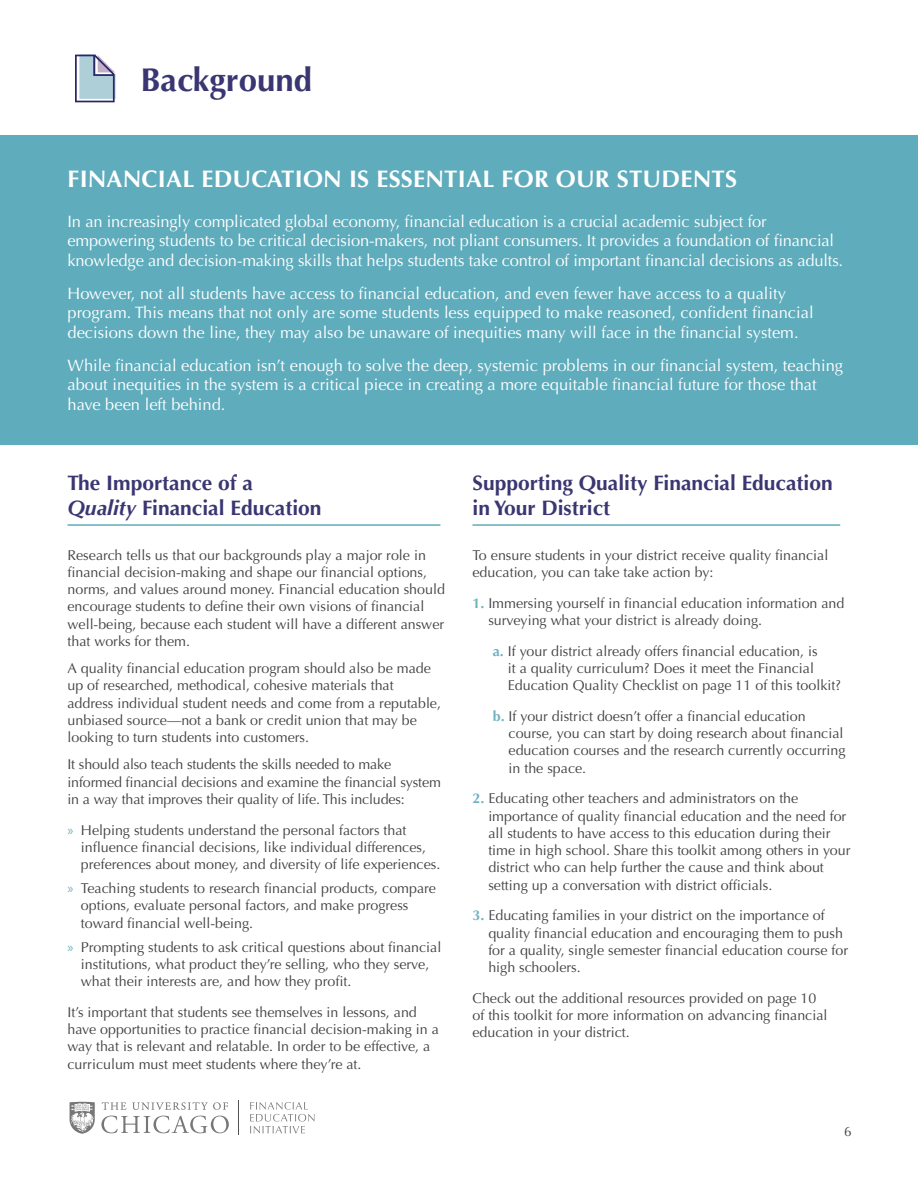
<style>
.page{position:relative;width:918px;height:1188px;background:#fff}
.page>*{position:absolute;margin:0;border:0;box-sizing:border-box;transform-origin:0 0}
.t1{font:700 33px "Optima";color:#3a3671}
.t2{font:700 24px "Optima";letter-spacing:.01em;color:#fff}
.t3{font:700 21px/25.5px "Optima";color:#3a3671}
.t4{font:16.5px/19.5px "Optima";color:#fff}
.t5{font:14.25px/17.2px "Optima";color:#414042}
.t6{font:13.5px "Optima";color:#414042}
.s1{font-style:italic}
.s2{font-family:"Myriad Pro";color:#70b2c1}
.s3{color:#fff}
.s4{font-weight:700;color:#70b2c1}
</style>
<div class="page">
<hr style="left:239px;top:1100px;width:1px;height:35px;background:#515252">
<svg style="left:250px;top:1102px;width:65px;height:31px"></svg>
<svg style="left:70px;top:1102px;width:159px;height:32px"></svg>
<hr style="left:68px;top:524px;width:372px;height:2px;background:#5facbc">
<hr style="left:472px;top:524px;width:368px;height:2px;background:#5facbc">
<div style="left:0;top:135px;width:918px;height:310px;background:#5facbc"></div>
<svg style="left:75px;top:55px;width:41px;height:47px"></svg>
<h1 class="t1" style="left:140px;top:60px;width:173px">Background</h1>
<h2 class="t2" style="left:68px;top:165px;width:671px">FINANCIAL EDUCATION IS ESSENTIAL FOR OUR STUDENTS</h2>
<p class="t4" style="left:68px;top:212px;width:777px">In an increasingly complicated global economy, financial education is a crucial academic subject for empowering students to be critical decision-makers, not pliant consumers. It provides a foundation of financial knowledge and decision-making skills that helps students take control of important financial decisions as adults.</p>
<p class="t4" style="left:68px;top:284px;width:748px">However, not all students have access to financial education, and even fewer have access to a quality program. This means that not only are some students less equipped to make reasoned, confident financial decisions down the line, they may also be unaware of inequities many will face in the financial system.</p>
<p class="t4" style="left:68px;top:356px;width:777px">While financial education isn’t enough to solve the deep, systemic problems in our financial system, teaching about inequities in the system is a critical piece in creating a more equitable financial future for those that have been left behind.</p>
<h3 class="t3" style="left:68px;top:470px;width:256px">The Importance of a<br><span class="s1">Quality</span> Financial Education</h3>
<p class="t5" style="left:68px;top:546px;width:379px">Research tells us that our backgrounds play a major role in financial decision-making and shape our financial options, norms, and values around money. Financial education should encourage students to define their own visions of financial well-being, because each student will have a different answer that works for them.</p>
<p class="t5" style="left:68px;top:660px;width:375px">A quality financial education program should also be made up of researched, methodical, cohesive materials that address individual student needs and come from a reputable, unbiased source—not a bank or credit union that may be looking to turn students into customers.</p>
<p class="t5" style="left:68px;top:756px;width:375px">It should also teach students the skills needed to make informed financial decisions and examine the financial system in a way that improves their quality of life. This includes:</p>
<p class="t5" style="left:81px;top:821px;width:361px;text-indent:-13px"><span class="s2">»</span> Helping students understand the personal factors that influence financial decisions, like individual differences, preferences about money, and diversity of life experiences.</p>
<p class="t5" style="left:81px;top:880px;width:357px;text-indent:-13px"><span class="s2">»</span> Teaching students to research financial products, compare options, evaluate personal factors, and make progress toward financial well-being.</p>
<p class="t5" style="left:81px;top:938px;width:362px;text-indent:-13px"><span class="s2">»</span> Prompting students to ask critical questions about financial institutions, what product they’re selling, who they serve, what their interests are, and how they profit.</p>
<p class="t5" style="left:68px;top:1004px;width:373px">It’s important that students see themselves in lessons, and have opportunities to practice financial decision-making in a way that is relevant and relatable. In order to be effective, a curriculum must meet students where they’re at.</p>
<h3 class="t3" style="left:472px;top:470px;width:362px">Supporting Quality Financial Education in Your District<span class="s3">xx</span></h3>
<p class="t5" style="left:472px;top:546px;width:357px">To ensure students in your district receive quality financial education, you can take take action by:</p>
<p class="t5" style="left:488px;top:594px;width:358px;text-indent:-16px"><span class="s4">1.</span> Immersing yourself in financial education information and surveying what your district is already doing.</p>
<p class="t5" style="left:508px;top:642px;width:335px;text-indent:-15px"><span class="s4">a.</span> If your district already offers financial education, is<br>it a quality curriculum? Does it meet the Financial<br>Education Quality Checklist on page 11 of this toolkit?</p>
<p class="t5" style="left:509px;top:708px;width:338px;text-indent:-16px"><span class="s4">b.</span> If your district doesn’t offer a financial education course, you can start by doing research about financial education courses and the research currently occurring in the space.</p>
<p class="t5" style="left:488px;top:790px;width:364px;text-indent:-16px"><span class="s4">2.</span> Educating other teachers and administrators on the importance of quality financial education and the need for all students to have access to this education during their time in high school. Share this toolkit among others in your district who can help further the cause and think about setting up a conversation with district officials.</p>
<p class="t5" style="left:488px;top:907px;width:361px;text-indent:-16px"><span class="s4">3.</span> Educating families in your district on the importance of quality financial education and encouraging them to push for a quality, single semester financial education course for high schoolers.</p>
<p class="t5" style="left:472px;top:990px;width:356px">Check out the additional resources provided on page 10 of this toolkit for more information on advancing financial education in your district.</p>
<p class="t6" style="left:844px;top:1123px;width:9px">6</p>
</div>
